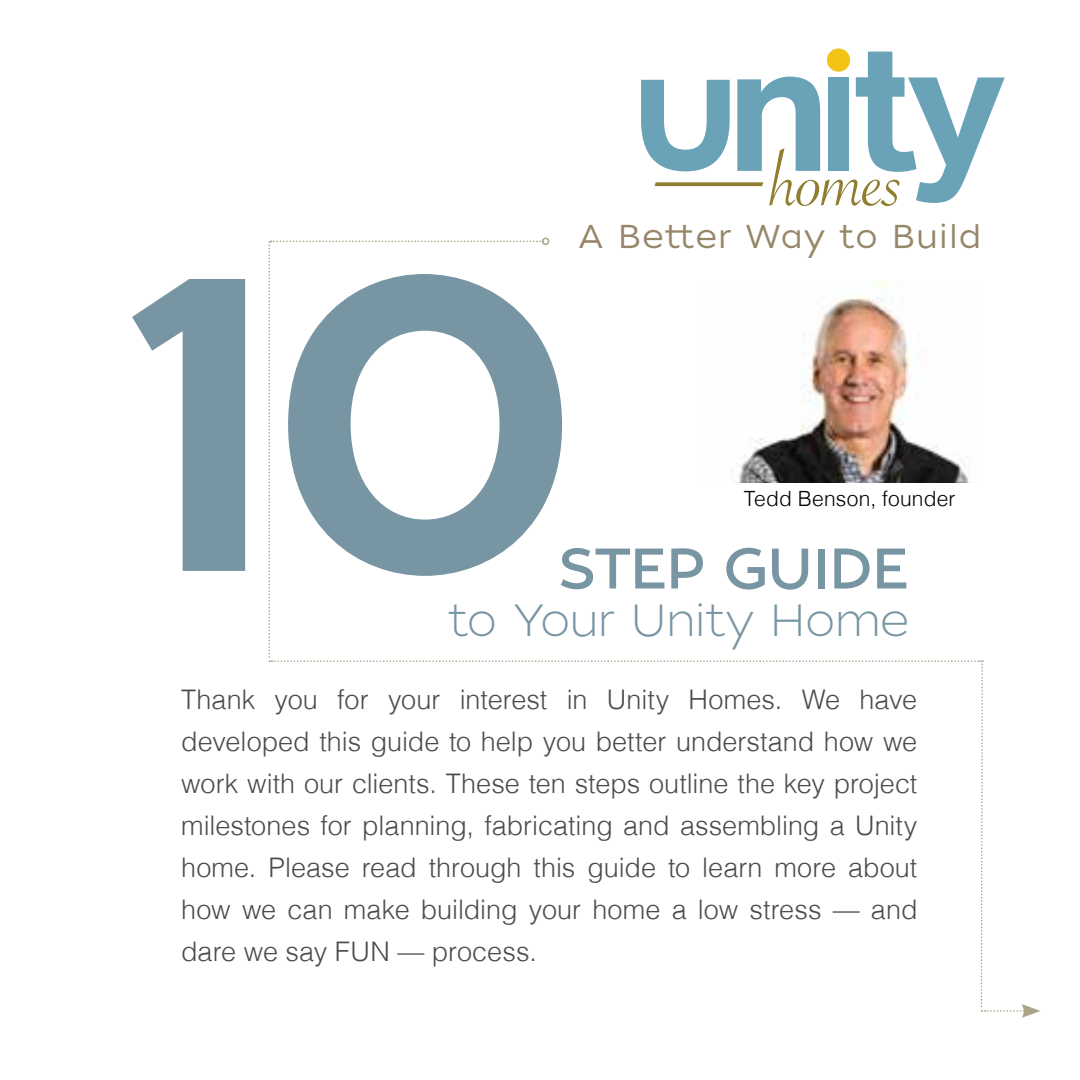
<style>
.page{position:relative;width:1080px;height:1080px;background:#fff}
.page>*{position:absolute;margin:0;border:0;box-sizing:border-box;transform-origin:0 0}
.t1{font:417px "Tide Sans 500 Dudette";color:#7895a3}
.t2{font:57px "Tide Sans 400 Lil Dude";letter-spacing:-.02em;color:#7895a3}
.t3{font:45px "Tide Sans 200 Lil Mondo";letter-spacing:-.035em;color:#7895a3}
.t4{font:33px "Tide Sans 300 Lil Kahuna";letter-spacing:.025em;color:#958768}
.t5{font:300 27px/42px "Helvetica";color:#4c4c4e;text-align:justify}
.t6{font:300 21px "Helvetica";letter-spacing:.01em;color:#000}
</style>
<div class="page">
<svg style="left:827px;top:48px;width:23px;height:24px"></svg>
<svg style="left:641px;top:52px;width:363px;height:154px"></svg>
<div style="left:542px;top:238px;width:7px;height:7px;border:2px solid #aaa589;border-radius:50%"></div>
<img style="left:732px;top:281px;width:238px;height:202px">
<p class="t4" style="left:579px;top:216px;width:405px">A Better Way to Build</p>
<h1 class="t1" style="left:114px;top:158px;width:471px">10</h1>
<h3 class="t3" style="left:448px;top:592px;width:463px">to Your Unity Home</h3>
<p class="t6" style="left:744px;top:480px;width:213px">Tedd Benson, founder</p>
<h2 class="t2" style="left:557px;top:532px;width:354px">STEP GUIDE</h2>
<p class="t5" style="left:181px;top:677px;width:738px">Thank you for your interest in Unity Homes. We have developed this guide to help you better understand how we work with our clients. These ten steps outline the key project milestones for planning, fabricating and assembling a Unity home. Please read through this guide to learn more about how we can make building your home a low stress — and dare we say FUN — process.</p>
</div>
